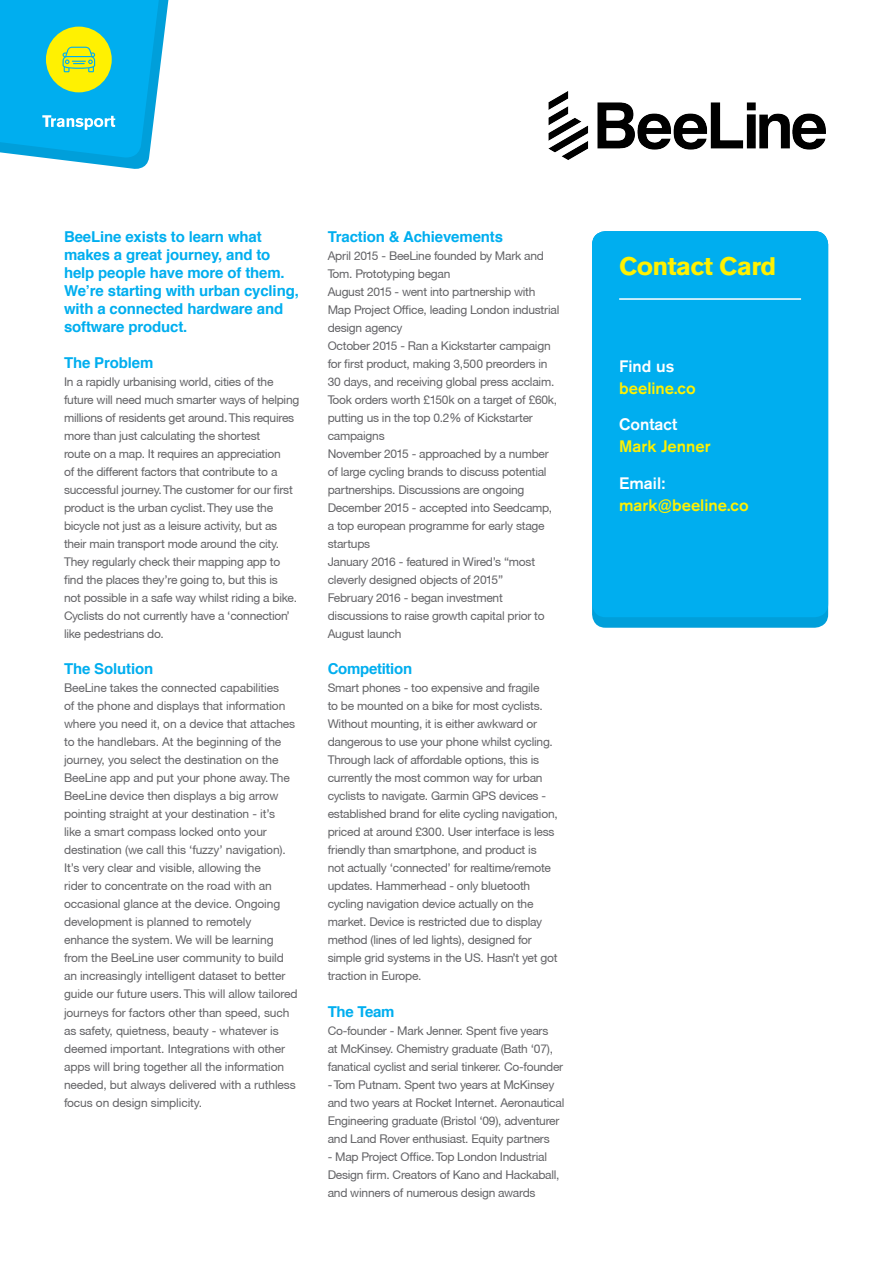
<style>
.page{position:relative;width:893px;height:1263px;background:#fff}
.page>*{position:absolute;margin:0;border:0;box-sizing:border-box;transform-origin:0 0}
.t1{font:700 25.2px "Akzidenz Grotesk Pro";letter-spacing:-.03em;color:#fff101;scale:1.04 1}
.t2{font:500 16.5px/21.9px "Akzidenz Grotesk Pro";color:#fff101}
.t3{font:700 15px/18px "Helvetica";letter-spacing:-.01em;color:#00aeef}
.t4{font:12px/18px "Helvetica Neue CE";letter-spacing:-.02em;color:#636366}
.s1{font-family:"Helvetica"}
.s2{color:#fff}
</style>
<div class="page">
<div style="left:592px;top:231px;width:236px;height:397px;background:#009fda;border-radius:14px"></div>
<div style="left:592px;top:231px;width:236px;height:386px;background:#00aeef;border-radius:14px"></div>
<hr style="left:619px;top:298px;width:182px;height:2px;background:#fff">
<img style="left:548px;top:91px;width:278px;height:69px">
<svg style="left:0;top:0;width:169px;height:169px;background:#3abdd4"></svg>
<p class="t3" style="left:64px;top:228px;width:236px">BeeLine exists to learn what makes a great journey, and to help people have more of them.<br>We’re starting with urban cycling, with a connected hardware and software product.</p>
<p class="t3" style="left:64px;top:354px;width:91px">The Problem</p>
<p class="t4" style="left:64px;top:373px;width:237px">In a rapidly urbanising world, cities of the future will need much smarter ways of helping millions of residents get around. This requires more than just calculating the shortest<br>route on a map. It requires an appreciation<br>of the different factors that contribute to a successful journey. The customer for our first product is the urban cyclist. They use the bicycle not just as a leisure activity, but as their main transport mode around the city.<br>They regularly check their mapping app to find the places they’re going to, but this is<br>not possible in a safe way whilst riding a bike.<br>Cyclists do not currently have a ‘connection’ like pedestrians do.</p>
<p class="t3" style="left:64px;top:660px;width:91px">The Solution</p>
<p class="t4" style="left:64px;top:679px;width:235px">BeeLine takes the connected capabilities<br>of the phone and displays that information where you need it, on a device that attaches to the handlebars. At the beginning of the journey, you select the destination on the BeeLine app and put your phone away. The BeeLine device then displays a big arrow pointing straight at your destination - it’s<br>like a smart compass locked onto your destination (we call this ‘fuzzy’ navigation).<br>It’s very clear and visible, allowing the<br>rider to concentrate on the road with an occasional glance at the device. Ongoing development is planned to remotely enhance the system. We will be learning from the BeeLine user community to build an increasingly intelligent dataset to better guide our future users. This will allow tailored journeys for factors other than speed, such as safety, quietness, beauty - whatever is deemed important. Integrations with other apps will bring together all the information needed, but always delivered with a ruthless focus on design simplicity.</p>
<p class="t3" style="left:328px;top:228px;width:177px">Traction &amp; Achievements</p>
<p class="t4" style="left:328px;top:247px;width:218px">April 2015 - BeeLine founded by Mark and<br>Tom. Prototyping began</p>
<p class="t4" style="left:328px;top:283px;width:233px">August 2015 - went into partnership with<br>Map Project Office, leading London industrial design agency</p>
<p class="t4" style="left:328px;top:337px;width:231px">October 2015 - Ran a Kickstarter campaign for first product, making 3,500 preorders in 30 days, and receiving global press acclaim.<br>Took orders worth <span class="s1">£</span>150k on a target of <span class="s1">£</span>60k, putting us in the top 0.2% of Kickstarter campaigns</p>
<p class="t4" style="left:328px;top:445px;width:223px">November 2015 - approached by a number of large cycling brands to discuss potential partnerships. Discussions are ongoing</p>
<p class="t4" style="left:328px;top:499px;width:226px">December 2015 - accepted into Seedcamp, a top european programme for early stage startups</p>
<p class="t4" style="left:328px;top:553px;width:209px">January 2016 - featured in Wired’s “most cleverly designed objects of 2015”</p>
<p class="t4" style="left:328px;top:589px;width:219px">February 2016 - began investment discussions to raise growth capital prior to<br>August launch</p>
<p class="t3" style="left:328px;top:660px;width:86px">Competition</p>
<p class="t4" style="left:328px;top:679px;width:232px">Smart phones - too expensive and fragile<br>to be mounted on a bike for most cyclists.<br>Without mounting, it is either awkward or dangerous to use your phone whilst cycling.<br>Through lack of affordable options, this is currently the most common way for urban cyclists to navigate. Garmin GPS devices - established brand for elite cycling navigation, priced at around <span class="s1">£</span>300. User interface is less friendly than smartphone, and product is<br>not actually ‘connected’ for realtime/remote updates. Hammerhead - only bluetooth cycling navigation device actually on the market. Device is restricted due to display method (lines of led lights), designed for simple grid systems in the US. Hasn’t yet got traction in Europe.</p>
<p class="t3" style="left:328px;top:1002px;width:68px">The Team</p>
<p class="t4" style="left:328px;top:1021px;width:237px">Co-founder - Mark Jenner. Spent five years<br>at McKinsey. Chemistry graduate (Bath ‘07), fanatical cyclist and serial tinkerer. Co-founder</p>
<p class="t4" style="left:328px;top:1075px;width:238px">- Tom Putnam. Spent two years at McKinsey and two years at Rocket Internet. Aeronautical Engineering graduate (Bristol ‘09), adventurer and Land Rover enthusiast. Equity partners</p>
<p class="t4" style="left:328px;top:1147px;width:233px">- Map Project Office. Top London Industrial<br>Design firm. Creators of Kano and Hackaball, and winners of numerous design awards</p>
<p class="t1" style="left:619px;top:250px;width:153px">Contact Card</p>
<p class="t2" style="left:619px;top:355px;width:78px"><span class="s2">Find us </span>beeline.co</p>
<p class="t2" style="left:619px;top:413px;width:93px"><span class="s2">Contact<br></span>Mark Jenner</p>
<p class="t2" style="left:619px;top:472px;width:131px"><span class="s2">Email: </span>mark@beeline.co</p>
</div>
